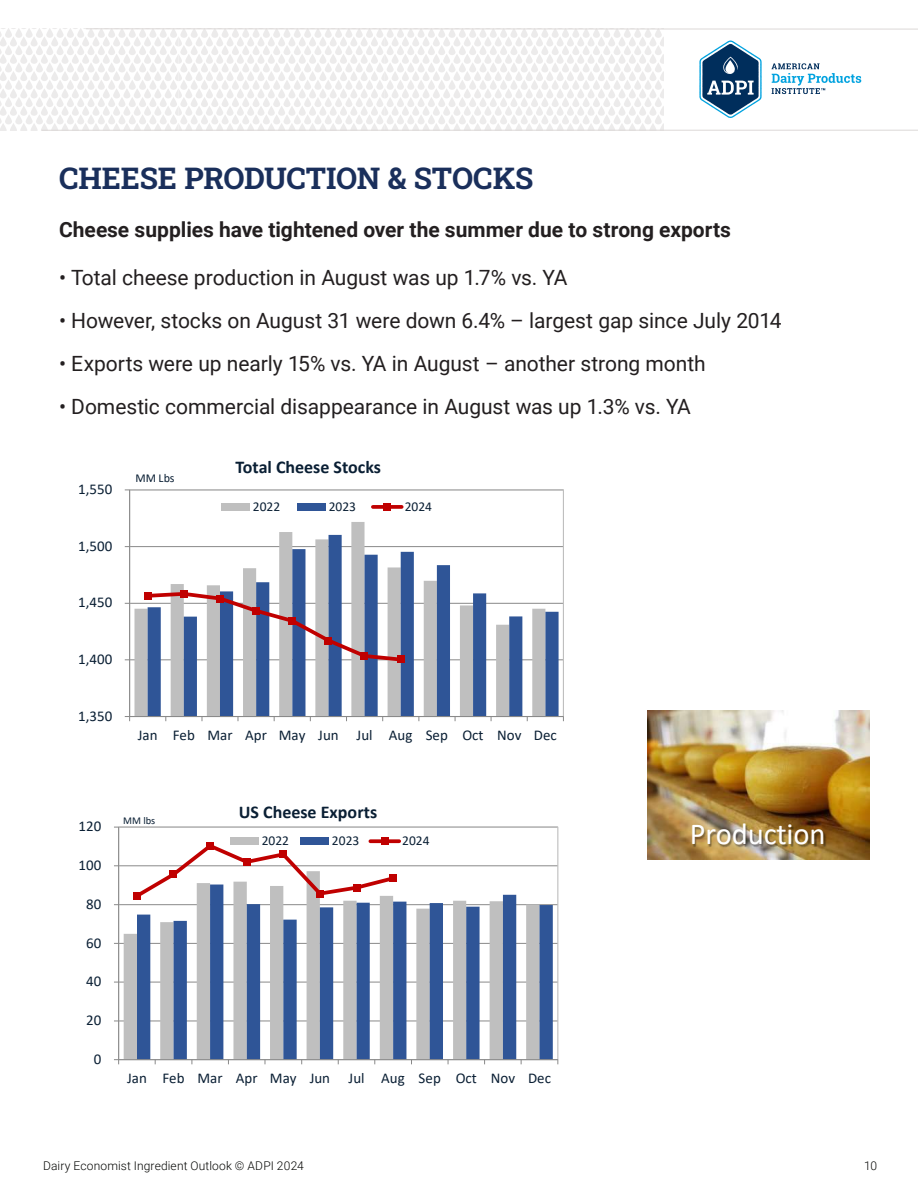
<style>
.page{position:relative;width:918px;height:1188px;background:#fff}
.page>*{position:absolute;margin:0;border:0;box-sizing:border-box;transform-origin:0 0}
.t1{font:30.6px "Calibri";letter-spacing:-.005em;color:#fff}
.t2{font:700 30px "Roboto Slab";letter-spacing:-.005em;color:#1a2f5b}
.t3{font:21px "Roboto";letter-spacing:-.005em;color:#231f20}
.t4{font:700 21px "Roboto";color:#231f20}
.t5{font:700 18px "Calibri";color:#0a1f34}
.t6{font:15px "Calibri";color:#0a1f34}
.t7{font:13.5px "Calibri";color:#0a1f34}
.t8{font:300 12px "Roboto";letter-spacing:.01em;color:#040503}
.t9{font:12px "Calibri";color:#0a1f34}
.t10{font:10.5px "Calibri";color:#0a1f34}
</style>
<div class="page">
<div style="left:0;top:29px;width:664px;height:101px;background:#f6f5f5"></div>
<svg style="left:699px;top:41px;width:63px;height:77px"></svg>
<svg style="left:772px;top:63px;width:89px;height:31px"></svg>
<hr style="left:86px;top:28px;width:832px;height:1px;background:#dcd8d7">
<hr style="left:42px;top:130px;width:876px;height:1px;background:#dcd8d7">
<img style="left:647px;top:711px;width:222px;height:148px">
<img style="left:670px;top:807px;width:177px;height:53px">
<hr style="left:130px;top:659px;width:433px;height:1px;background:#898989">
<hr style="left:130px;top:603px;width:433px;height:1px;background:#898989">
<hr style="left:130px;top:546px;width:433px;height:1px;background:#898989">
<svg style="left:134px;top:522px;width:231px;height:194px"></svg>
<svg style="left:148px;top:535px;width:411px;height:181px"></svg>
<hr style="left:129px;top:490px;width:1px;height:227px;background:#898989">
<hr style="left:130px;top:716px;width:433px;height:1px;background:#898989">
<svg style="left:144px;top:590px;width:261px;height:74px"></svg>
<div style="left:144px;top:592px;width:7px;height:8px;background:#c00000"></div>
<div style="left:180px;top:590px;width:8px;height:8px;background:#c00000"></div>
<div style="left:216px;top:595px;width:8px;height:7px;background:#c00000"></div>
<div style="left:252px;top:607px;width:8px;height:7px;background:#c00000"></div>
<div style="left:289px;top:617px;width:7px;height:8px;background:#c00000"></div>
<div style="left:325px;top:637px;width:7px;height:7px;background:#c00000"></div>
<div style="left:361px;top:652px;width:7px;height:8px;background:#c00000"></div>
<div style="left:397px;top:656px;width:7px;height:7px;background:#c00000"></div>
<div style="left:221px;top:503px;width:29px;height:8px;background:#bfbfbf"></div>
<div style="left:297px;top:503px;width:29px;height:8px;background:#2f5597"></div>
<svg style="left:373px;top:505px;width:29px;height:4px"></svg>
<div style="left:383px;top:503px;width:8px;height:8px;background:#c00000"></div>
<hr style="left:119px;top:1021px;width:439px;height:1px;background:#898989">
<hr style="left:119px;top:982px;width:439px;height:1px;background:#898989">
<hr style="left:119px;top:943px;width:439px;height:1px;background:#898989">
<hr style="left:119px;top:904px;width:439px;height:1px;background:#898989">
<hr style="left:119px;top:865px;width:439px;height:1px;background:#898989">
<svg style="left:124px;top:904px;width:13px;height:155px;fill:#bfbfbf"></svg>
<svg style="left:137px;top:894px;width:416px;height:165px"></svg>
<hr style="left:118px;top:827px;width:1px;height:233px;background:#898989">
<hr style="left:119px;top:1059px;width:439px;height:1px;background:#898989">
<svg style="left:114px;top:1059px;width:5px;height:5px"></svg>
<svg style="left:132px;top:842px;width:266px;height:59px"></svg>
<div style="left:133px;top:892px;width:8px;height:8px;background:#c00000"></div>
<div style="left:170px;top:871px;width:7px;height:7px;background:#c00000"></div>
<div style="left:206px;top:842px;width:8px;height:8px;background:#c00000"></div>
<div style="left:243px;top:858px;width:8px;height:8px;background:#c00000"></div>
<div style="left:280px;top:851px;width:7px;height:7px;background:#c00000"></div>
<div style="left:316px;top:890px;width:8px;height:7px;background:#c00000"></div>
<div style="left:353px;top:884px;width:7px;height:8px;background:#c00000"></div>
<div style="left:389px;top:874px;width:8px;height:8px;background:#c00000"></div>
<div style="left:230px;top:838px;width:29px;height:7px;background:#bfbfbf"></div>
<div style="left:300px;top:838px;width:29px;height:7px;background:#2f5597"></div>
<svg style="left:370px;top:839px;width:29px;height:4px"></svg>
<div style="left:381px;top:837px;width:7px;height:8px;background:#c00000"></div>
<h2 class="t2" style="left:59px;top:157px;width:476px">CHEESE PRODUCTION &amp; STOCKS</h2>
<p class="t4" style="left:59px;top:215px;width:674px">Cheese supplies have tightened over the summer due to strong exports</p>
<p class="t3" style="left:59px;top:263px;width:510px">• Total cheese production in August was up 1.7% vs. YA</p>
<p class="t3" style="left:59px;top:306px;width:724px">• However, stocks on August 31 were down 6.4% – largest gap since July 2014</p>
<p class="t3" style="left:59px;top:349px;width:648px">• Exports were up nearly 15% vs. YA in August – another strong month</p>
<p class="t3" style="left:59px;top:392px;width:633px">• Domestic commercial disappearance in August was up 1.3% vs. YA</p>
<p class="t6" style="left:78px;top:479px;width:36px">1,550</p>
<p class="t6" style="left:78px;top:535px;width:36px">1,500</p>
<p class="t6" style="left:78px;top:592px;width:36px">1,450</p>
<p class="t6" style="left:78px;top:649px;width:36px">1,400</p>
<p class="t6" style="left:78px;top:705px;width:36px">1,350</p>
<p class="t9" style="left:135px;top:469px;width:41px">MM Lbs</p>
<p class="t5" style="left:236px;top:454px;width:147px">Total Cheese Stocks</p>
<p class="t7" style="left:253px;top:497px;width:29px">2022</p>
<p class="t7" style="left:329px;top:497px;width:29px">2023</p>
<p class="t7" style="left:405px;top:497px;width:29px">2024</p>
<p class="t6" style="left:138px;top:725px;width:421px">Jan Feb Mar Apr May Jun Jul Aug Sep Oct Nov Dec</p>
<p class="t6" style="left:79px;top:816px;width:24px">120</p>
<p class="t6" style="left:79px;top:855px;width:24px">100</p>
<p class="t6" style="left:86px;top:893px;width:17px">80</p>
<p class="t6" style="left:86px;top:932px;width:17px">60</p>
<p class="t6" style="left:86px;top:971px;width:17px">40</p>
<p class="t6" style="left:86px;top:1010px;width:17px">20</p>
<p class="t6" style="left:94px;top:1048px;width:9px">0</p>
<p class="t10" style="left:123px;top:813px;width:34px">MM lbs</p>
<p class="t5" style="left:239px;top:799px;width:140px">US Cheese Exports</p>
<p class="t7" style="left:262px;top:831px;width:29px">2022</p>
<p class="t7" style="left:332px;top:831px;width:29px">2023</p>
<p class="t7" style="left:402px;top:831px;width:29px">2024</p>
<p class="t6" style="left:127px;top:1068px;width:426px">Jan Feb Mar Apr May Jun Jul Aug Sep Oct Nov Dec</p>
<h1 class="t1" style="left:690px;top:813px;width:137px">Production</h1>
<p class="t8" style="left:43px;top:1157px;width:262px">Dairy Economist Ingredient Outlook © ADPI 2024</p>
<p class="t8" style="left:864px;top:1157px;width:14px">10</p>
</div>
